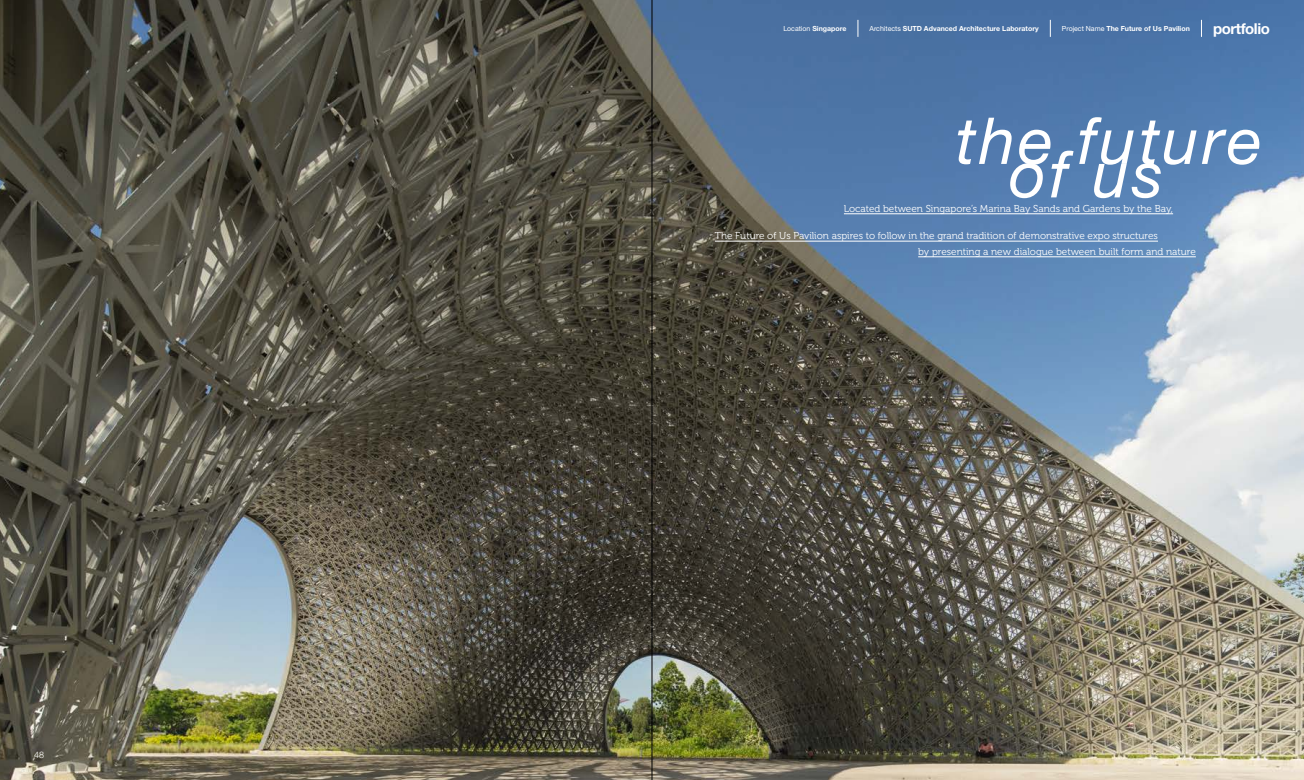
<style>
.page{position:relative;width:1304px;height:780px;background:#fff}
.page>*{position:absolute;margin:0;border:0;box-sizing:border-box;transform-origin:0 0}
.t1{font:italic 64.7px "Helvetica Neue LT Std";letter-spacing:.05em;color:#fff}
.t2{font:700 15px "Helvetica Neue LT Std";letter-spacing:-.03em;color:#fff}
.t3{font:10px "Museo 300";color:#fff}
.t4{font:300 9px "Helvetica Neue LT Std";color:#fff}
.t5{font:700 7px "Helvetica Neue LT Std";color:#fff}
.s1{font-weight:400}
</style>
<div class="page">
<img style="left:0;top:0;width:1304px;height:780px">
<hr style="left:918px;top:256px;width:278px;height:1px;background:#fff">
<svg style="left:858px;top:20px;width:1px;height:17px"></svg>
<svg style="left:1050px;top:20px;width:1px;height:17px"></svg>
<svg style="left:1201px;top:20px;width:1px;height:17px"></svg>
<hr style="left:844px;top:213px;width:329px;height:1px;background:#fff">
<hr style="left:715px;top:241px;width:443px;height:1px;background:#fff">
<hr style="left:652px;top:0;width:1px;height:780px;background:#000">
<p class="t4" style="left:34px;top:749px;width:12px">48</p>
<p class="t5" style="left:783px;top:24px;width:65px"><span class="s1">Location</span> Singapore</p>
<p class="t5" style="left:869px;top:24px;width:171px"><span class="s1">Architects</span> SUTD Advanced Architecture Laboratory</p>
<p class="t5" style="left:1062px;top:24px;width:129px"><span class="s1">Project Name</span> The Future of Us Pavilion</p>
<h2 class="t2" style="left:1213px;top:19px;width:58px">portfolio</h2>
<h1 class="t1" style="left:956px;top:102px;width:308px">the future</h1>
<h1 class="t1" style="left:1009px;top:135px;width:156px">of us</h1>
<p class="t3" style="left:715px;top:230px;width:445px">The Future of Us Pavilion aspires to follow in the grand tradition of demonstrative expo structures</p>
<p class="t3" style="left:844px;top:203px;width:331px">Located between Singapore’s Marina Bay Sands and Gardens by the Bay,</p>
<p class="t3" style="left:918px;top:246px;width:279px">by presenting a new dialogue between built form and nature</p>
</div>
